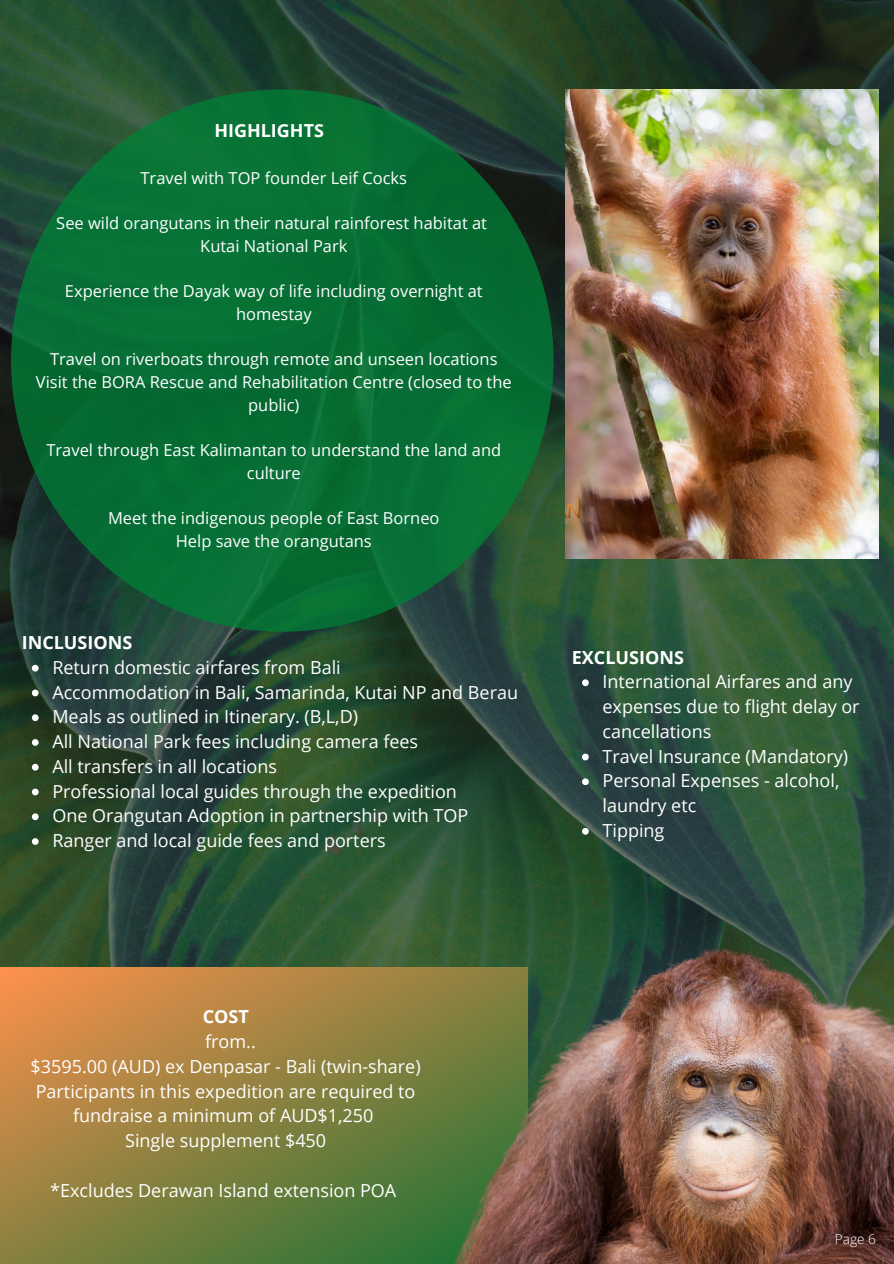
<style>
.page{position:relative;width:894px;height:1264px;background:#fff}
.page>*{position:absolute;margin:0;border:0;box-sizing:border-box;transform-origin:0 0}
.t1{font:18px/24.8px "Open Sans";color:#fff}
.t2{font:700 18px "Open Sans";color:#fff}
.t3{font:16.5px/22.6px "Open Sans";color:#fff;text-align:center}
.t4{font:300 13.65px "Open Sans";color:#fff}
.s1{font-weight:700}
</style>
<div class="page">
<img style="left:0;top:0;width:893px;height:1263px">
<div style="left:11px;top:89px;width:542px;height:542px;background:#076f35;border-radius:50%"></div>
<img style="left:565px;top:89px;width:313px;height:469px">
<svg style="left:32px;top:664px;width:7px;height:7px"></svg>
<svg style="left:32px;top:689px;width:7px;height:7px"></svg>
<svg style="left:32px;top:714px;width:7px;height:7px"></svg>
<svg style="left:32px;top:739px;width:7px;height:6px"></svg>
<svg style="left:32px;top:763px;width:7px;height:7px"></svg>
<svg style="left:32px;top:788px;width:7px;height:7px"></svg>
<svg style="left:32px;top:813px;width:7px;height:7px"></svg>
<svg style="left:32px;top:838px;width:7px;height:6px"></svg>
<svg style="left:0;top:967px;width:453px;height:295px;background:#908140"></svg>
<img style="left:453px;top:936px;width:440px;height:327px">
<svg style="left:582px;top:679px;width:6px;height:7px"></svg>
<svg style="left:582px;top:753px;width:6px;height:7px"></svg>
<svg style="left:582px;top:778px;width:6px;height:7px"></svg>
<svg style="left:582px;top:828px;width:6px;height:6px"></svg>
<h1 class="t2" style="left:214px;top:117px;width:111px">HIGHLIGHTS</h1>
<h2 class="t3" style="left:140px;top:166px;width:268px">Travel with TOP founder Leif Cocks</h2>
<h2 class="t3" style="left:56px;top:212px;width:432px">See wild orangutans in their natural rainforest habitat at<br>Kutai National Park</h2>
<h2 class="t3" style="left:65px;top:280px;width:419px">Experience the Dayak way of life including overnight at homestay</h2>
<h2 class="t3" style="left:36px;top:347px;width:477px">Travel on riverboats through remote and unseen locations<br>Visit the BORA Rescue and Rehabilitation Centre (closed to the public)</h2>
<h2 class="t3" style="left:46px;top:438px;width:456px">Travel through East Kalimantan to understand the land and culture</h2>
<h2 class="t3" style="left:108px;top:506px;width:333px">Meet the indigenous people of East Borneo<br>Help save the orangutans</h2>
<h1 class="t2" style="left:22px;top:630px;width:112px">INCLUSIONS</h1>
<p class="t1" style="left:52px;top:654px;width:290px">Return domestic airfares from Bali</p>
<p class="t1" style="left:52px;top:679px;width:467px">Accommodation in Bali, Samarinda, Kutai NP and Berau</p>
<p class="t1" style="left:52px;top:704px;width:307px">Meals as outlined in Itinerary. (B,L,D)</p>
<p class="t1" style="left:52px;top:728px;width:367px">All National Park fees including camera fees</p>
<p class="t1" style="left:52px;top:753px;width:226px">All transfers in all locations</p>
<p class="t1" style="left:52px;top:778px;width:406px">Professional local guides through the expedition</p>
<p class="t1" style="left:52px;top:803px;width:417px">One Orangutan Adoption in partnership with TOP</p>
<p class="t1" style="left:52px;top:827px;width:335px">Ranger and local guide fees and porters</p>
<p class="t2" style="left:571px;top:644px;width:113px">EXCLUSIONS</p>
<h1 class="t1" style="left:602px;top:669px;width:258px">International Airfares and any expenses due to flight delay or cancellations</h1>
<p class="t1" style="left:602px;top:743px;width:247px">Travel Insurance (Mandatory)</p>
<p class="t1" style="left:602px;top:768px;width:238px">Personal Expenses - alcohol, laundry etc</p>
<p class="t1" style="left:602px;top:817px;width:63px">Tipping</p>
<p class="t1" style="left:31px;top:1004px;width:391px;text-align:center"><span class="s1">COST<br></span>from..<br>$3595.00 (AUD) ex Denpasar - Bali (twin-share)<br>Participants in this expedition are required to fundraise a minimum of AUD$1,250<br>Single supplement $450</p>
<p class="t1" style="left:50px;top:1177px;width:347px">*Excludes Derawan Island extension POA</p>
<p class="t4" style="left:834px;top:1229px;width:42px">Page 6</p>
</div>
